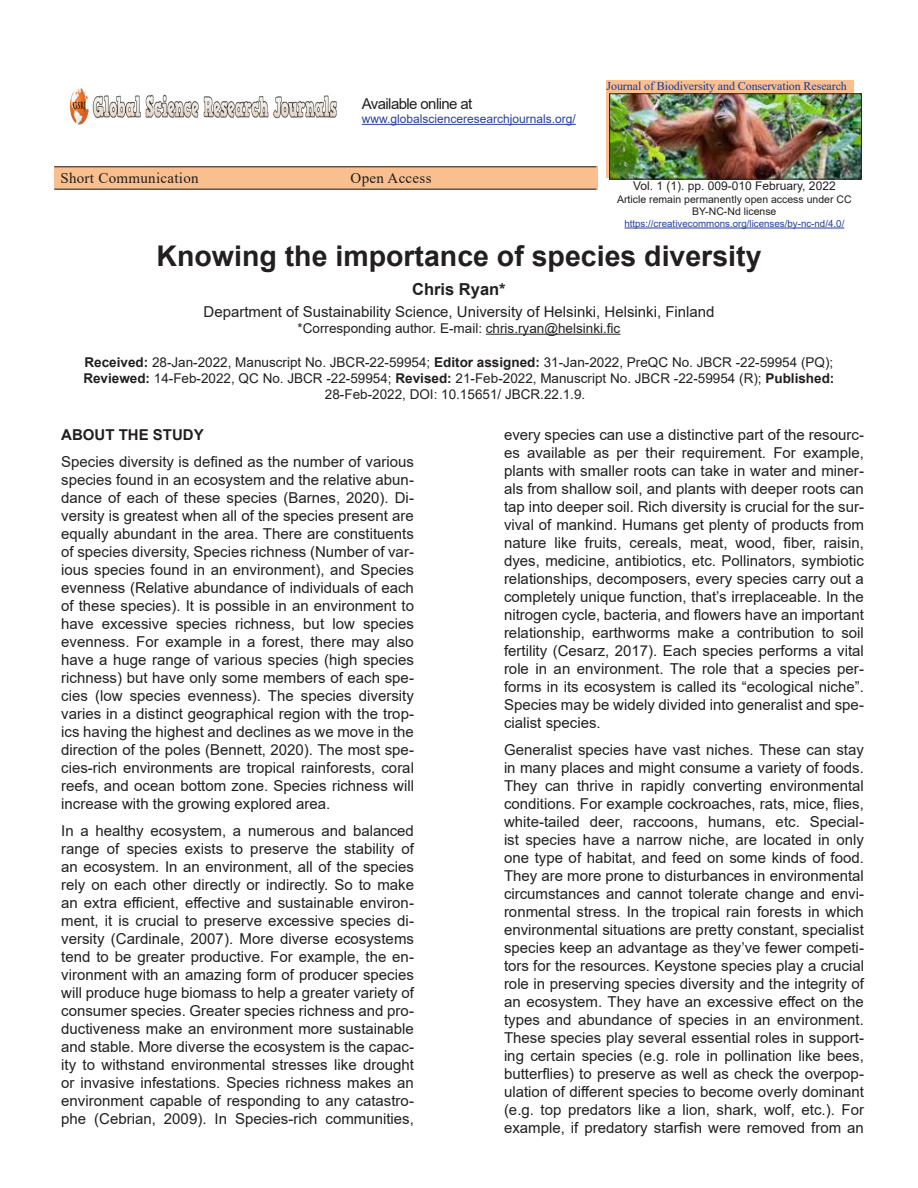
<style>
.page{position:relative;width:918px;height:1188px;background:#fff}
.page>*{position:absolute;margin:0;border:0;box-sizing:border-box;transform-origin:0 0}
.t1{font:700 28.5px "Arial";color:#231f20}
.t2{font:700 16.5px "Arial";color:#231f20}
.t3{font:15px/18px "Arial";color:#231f20;text-align:justify}
.t4{font:15px "Times New Roman";letter-spacing:.02em;color:#231f20}
.t5{font:15px "Arial";letter-spacing:-.04em;color:#231f20}
.t6{font:700 15px "Arial";color:#231f20}
.t7{font:13.5px/16.2px "Arial";color:#231f20;text-align:center}
.t8{font:12px "Times New Roman";letter-spacing:-.01em;color:#143ba0}
.t9{font:12px "Arial";color:#273fa0}
.t10{font:12px "Arial";color:#231f20}
.t11{font:10.5px/12.6px "Arial";color:#231f20;text-align:center}
.t12{font:9.75px "Arial";color:#273fa0}
.s1{font-weight:700}
</style>
<div class="page">
<img style="left:69px;top:88px;width:268px;height:37px">
<hr style="left:362px;top:124px;width:214px;height:1px;background:#273fa0">
<hr style="left:624px;top:228px;width:220px;height:1px;background:#273fa0">
<div style="left:607px;top:80px;width:247px;height:98px;background:#f9bf8e"></div>
<div style="left:54px;top:166px;width:544px;height:24px;background:#f9bf8e"></div>
<hr style="left:54px;top:166px;width:542px;height:1px;background:#231f20">
<hr style="left:54px;top:189px;width:542px;height:1px;background:#231f20">
<img style="left:611px;top:95px;width:249px;height:82px">
<div style="left:609px;top:93px;width:253px;height:86px;border:1px solid #231f20"></div>
<hr style="left:486px;top:334px;width:134px;height:1px;background:#231f20">
<p class="t5" style="left:362px;top:93px;width:112px">Available online at</p>
<p class="t9" style="left:362px;top:111px;width:216px">www.globalscienceresearchjournals.org/</p>
<p class="t4" style="left:60px;top:168px;width:140px">Short Communication</p>
<p class="t4" style="left:351px;top:168px;width:82px">Open Access</p>
<p class="t8" style="left:607px;top:78px;width:242px">Journal of Biodiversity and Conservation Research</p>
<p class="t10" style="left:633px;top:178px;width:204px">Vol. 1 (1). pp. 009-010 February, 2022</p>
<p class="t11" style="left:617px;top:193px;width:236px">Article remain permanently open access under CC<br>BY-NC-Nd license</p>
<p class="t12" style="left:624px;top:217px;width:221px">https://creativecommons.org/licenses/by-nc-nd/4.0/</p>
<h1 class="t1" style="left:157px;top:236px;width:606px">Knowing the importance of species diversity</h1>
<p class="t2" style="left:412px;top:278px;width:95px">Chris Ryan*</p>
<p class="t3" style="left:204px;top:302px;width:512px">Department of Sustainability Science, University of Helsinki, Helsinki, Finland</p>
<p class="t7" style="left:298px;top:320px;width:324px">*Corresponding author. E-mail: chris.ryan@helsinki.fic</p>
<p class="t7" style="left:83px;top:354px;width:753px"><span class="s1">Received:</span> 28-Jan-2022, Manuscript No. JBCR-22-59954; <span class="s1">Editor assigned:</span> 31-Jan-2022, PreQC No. JBCR -22-59954 (PQ);<br><span class="s1">Reviewed:</span> 14-Feb-2022, QC No. JBCR -22-59954; <span class="s1">Revised:</span> 21-Feb-2022, Manuscript No. JBCR -22-59954 (R); <span class="s1">Published:<br></span>28-Feb-2022, DOI: 10.15651/ JBCR.22.1.9.</p>
<p class="t6" style="left:61px;top:424px;width:144px">ABOUT THE STUDY</p>
<p class="t3" style="left:61px;top:453px;width:354px">Species diversity is defined as the number of various species found in an ecosystem and the relative abun&shy;dance of each of these species (Barnes, 2020). Di&shy;versity is greatest when all of the species present are equally abundant in the area. There are constituents of species diversity, Species richness (Number of var&shy;ious species found in an environment), and Species evenness (Relative abundance of individuals of each of these species). It is possible in an environment to have excessive species richness, but low species evenness. For example in a forest, there may also have a huge range of various species (high species richness) but have only some members of each spe&shy;cies (low species evenness). The species diversity varies in a distinct geographical region with the trop&shy;ics having the highest and declines as we move in the direction of the poles (Bennett, 2020). The most spe&shy;cies-rich environments are tropical rainforests, coral reefs, and ocean bottom zone. Species richness will increase with the growing explored area.</p>
<p class="t3" style="left:61px;top:822px;width:354px">In a healthy ecosystem, a numerous and balanced range of species exists to preserve the stability of an ecosystem. In an environment, all of the species rely on each other directly or indirectly. So to make an extra efficient, effective and sustainable environ&shy;ment, it is crucial to preserve excessive species di&shy;versity (Cardinale, 2007). More diverse ecosystems tend to be greater productive. For example, the en&shy;vironment with an amazing form of producer species will produce huge biomass to help a greater variety of consumer species. Greater species richness and pro&shy;ductiveness make an environment more sustainable and stable. More diverse the ecosystem is the capac&shy;ity to withstand environmental stresses like drought or invasive infestations. Species richness makes an environment capable of responding to any catastro&shy;phe (Cebrian, 2009). In Species-rich communities,</p>
<p class="t3" style="left:504px;top:426px;width:362px">every species can use a distinctive part of the resourc&shy;es available as per their requirement. For example, plants with smaller roots can take in water and miner&shy;als from shallow soil, and plants with deeper roots can tap into deeper soil. Rich diversity is crucial for the sur&shy;vival of mankind. Humans get plenty of products from nature like fruits, cereals, meat, wood, fiber, raisin, dyes, medicine, antibiotics, etc. Pollinators, symbiotic relationships, decomposers, every species carry out a completely unique function, that’s irreplaceable. In the nitrogen cycle, bacteria, and flowers have an important relationship, earthworms make a contribution to soil fertility (Cesarz, 2017). Each species performs a vital role in an environment. The role that a species per&shy;forms in its ecosystem is called its “ecological niche”.<br>Species may be widely divided into generalist and spe&shy;cialist species.</p>
<p class="t3" style="left:504px;top:741px;width:362px">Generalist species have vast niches. These can stay in many places and might consume a variety of foods.<br>They can thrive in rapidly converting environmental conditions. For example cockroaches, rats, mice, flies, white-tailed deer, raccoons, humans, etc. Special&shy;ist species have a narrow niche, are located in only one type of habitat, and feed on some kinds of food.<br>They are more prone to disturbances in environmental circumstances and cannot tolerate change and envi&shy;ronmental stress. In the tropical rain forests in which environmental situations are pretty constant, specialist species keep an advantage as they’ve fewer competi&shy;tors for the resources. Keystone species play a crucial role in preserving species diversity and the integrity of an ecosystem. They have an excessive effect on the types and abundance of species in an environment.<br>These species play several essential roles in support&shy;ing certain species (e.g. role in pollination like bees, butterflies) to preserve as well as check the overpop&shy;ulation of different species to become overly dominant (e.g. top predators like a lion, shark, wolf, etc.). For example, if predatory starfish were removed from an</p>
</div>
